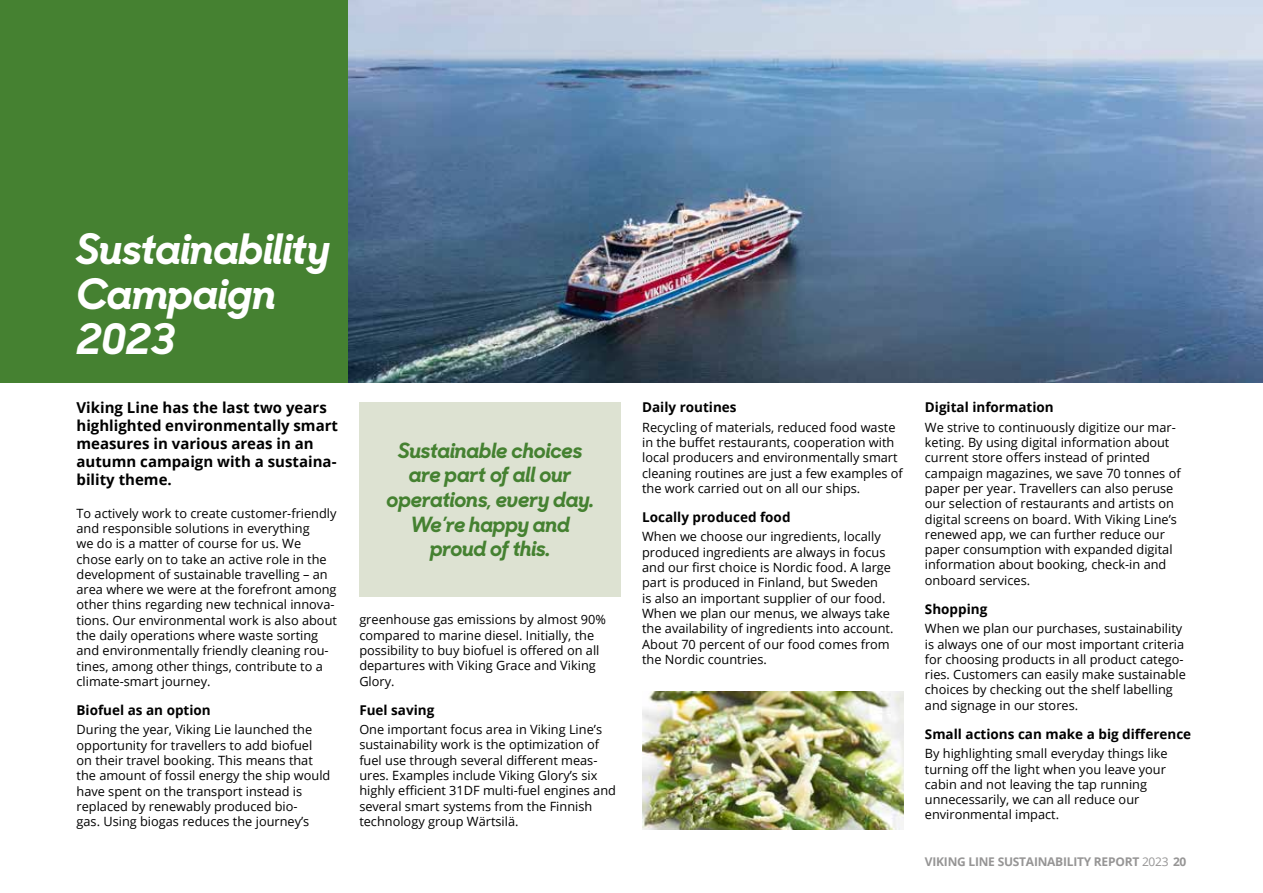
<style>
.page{position:relative;width:1263px;height:893px;background:#fff}
.page>*{position:absolute;margin:0;border:0;box-sizing:border-box;transform-origin:0 0}
.t1{font:42px/45px "Sharp Sans Display No 1 Boldltalic";color:#fff}
.t2{font:italic 700 21px/24.6px "Sharp Sans Disp No 1 Cyr";color:#458131;text-align:center}
.t3{font:700 15px/18px "Open Sans";color:#000}
.t4{font:700 13.5px "Open Sans";color:#000}
.t5{font:12.75px/15.3px "Open Sans";color:#000}
.t6{font:700 12px "Open Sans";letter-spacing:-.02em;color:#969595}
.s1{font-weight:400}
</style>
<div class="page">
<div style="left:0;top:0;width:349px;height:383px;background:#458131"></div>
<img style="left:349px;top:0;width:914px;height:383px">
<div style="left:359px;top:402px;width:262px;height:194px;background:#dde2d2"></div>
<img style="left:642px;top:691px;width:262px;height:138px">
<h1 class="t1" style="left:77px;top:226px;width:254px">Sustainability<br>Campaign<br>2023</h1>
<p class="t3" style="left:77px;top:398px;width:263px">Viking Line has the last two years highlighted environmentally smart measures in various areas in an autumn campaign with a sustaina&shy;bility theme.</p>
<p class="t5" style="left:77px;top:505px;width:262px">To actively work to create customer-friendly and responsible solutions in everything<br>we do is a matter of course for us. We chose early on to take an active role in the development of sustainable travelling – an area where we were at the forefront among other thins regarding new technical innova&shy;tions. Our environmental work is also about the daily operations where waste sorting and environmentally friendly cleaning rou&shy;tines, among other things, contribute to a climate-smart journey.</p>
<p class="t4" style="left:77px;top:700px;width:136px">Biofuel as an option</p>
<p class="t5" style="left:77px;top:722px;width:255px">During the year, Viking Lie launched the opportunity for travellers to add biofuel on their travel booking. This means that the amount of fossil energy the ship would have spent on the transport instead is replaced by renewably produced bio-<br>gas. Using biogas reduces the journey’s</p>
<h2 class="t2" style="left:386px;top:438px;width:209px">Sustainable choices are part of all our operations, every day.<br>We’re happy and proud of this.</h2>
<p class="t5" style="left:359px;top:612px;width:248px">greenhouse gas emissions by almost 90% compared to marine diesel. Initially, the possibility to buy biofuel is offered on all departures with Viking Grace and Viking Glory.</p>
<p class="t4" style="left:359px;top:700px;width:77px">Fuel saving</p>
<p class="t5" style="left:359px;top:721px;width:258px">One important focus area in Viking Line’s sustainability work is the optimization of fuel use through several different meas&shy;ures. Examples include Viking Glory’s six highly efficient 31DF multi-fuel engines and several smart systems from the Finnish technology group Wärtsilä.</p>
<p class="t4" style="left:642px;top:398px;width:96px">Daily routines</p>
<p class="t5" style="left:642px;top:419px;width:262px">Recycling of materials, reduced food waste in the buffet restaurants, cooperation with local producers and environmentally smart cleaning routines are just a few examples of the work carried out on all our ships.</p>
<p class="t4" style="left:642px;top:507px;width:150px">Locally produced food</p>
<p class="t5" style="left:642px;top:529px;width:253px">When we choose our ingredients, locally produced ingredients are always in focus and our first choice is Nordic food. A large part is produced in Finland, but Sweden<br>is also an important supplier of our food.<br>When we plan our menus, we always take the availability of ingredients into account.<br>About 70 percent of our food comes from the Nordic countries.</p>
<p class="t4" style="left:925px;top:398px;width:130px">Digital information</p>
<p class="t5" style="left:925px;top:419px;width:257px">We strive to continuously digitize our mar&shy;keting. By using digital information about current store offers instead of printed campaign magazines, we save 70 tonnes of paper per year. Travellers can also peruse our selection of restaurants and artists on digital screens on board. With Viking Line’s renewed app, we can further reduce our paper consumption with expanded digital information about booking, check-in and onboard services.</p>
<p class="t4" style="left:925px;top:599px;width:64px">Shopping</p>
<p class="t5" style="left:925px;top:621px;width:262px">When we plan our purchases, sustainability is always one of our most important criteria for choosing products in all product catego&shy;ries. Customers can easily make sustainable choices by checking out the shelf labelling and signage in our stores.</p>
<p class="t4" style="left:925px;top:724px;width:268px">Small actions can make a big difference</p>
<p class="t5" style="left:925px;top:746px;width:244px">By highlighting small everyday things like turning off the light when you leave your cabin and not leaving the tap running unnecessarily, we can all reduce our environmental impact.</p>
<p class="t6" style="left:925px;top:853px;width:263px">VIKING LINE SUSTAINABILITY REPORT <span class="s1">2023</span> 20</p>
</div>
